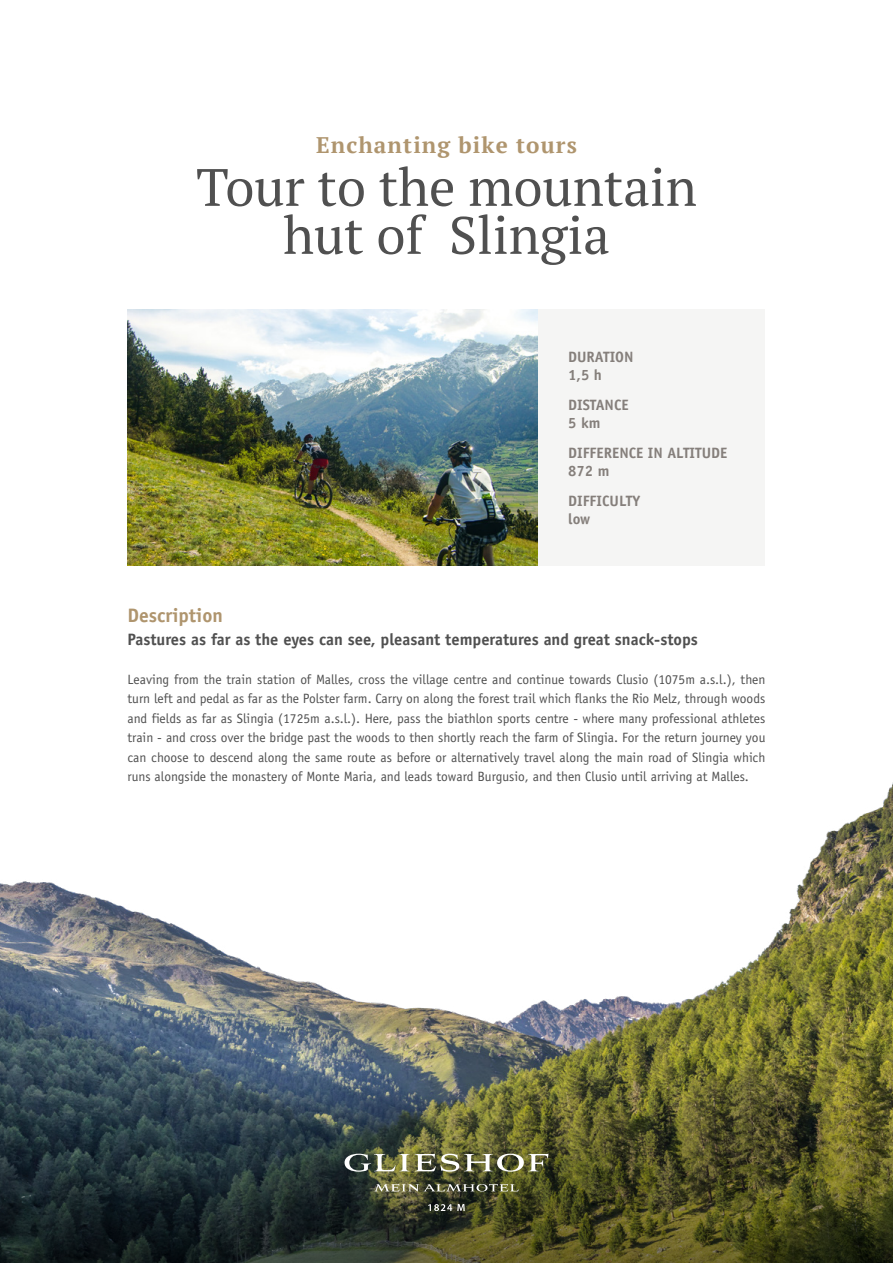
<style>
.page{position:relative;width:893px;height:1263px;background:#fff}
.page>*{position:absolute;margin:0;border:0;box-sizing:border-box;transform-origin:0 0}
.t1{font:52.5px/48px "PT Serif";color:#505050;text-align:center}
.t2{font:700 22.5px "PT Serif";letter-spacing:.05em;color:#af956e}
.t3{font:700 19.5px "Officina Sans Std";color:#af956e}
.t4{font:700 16.5px "Officina Sans Std";color:#505050}
.t5{font:700 15px/18px "Officina Sans Std";color:#857f7b}
.t6{font:13.5px/19.5px "Officina Sans Std";color:#505050;text-align:justify}
</style>
<div class="page">
<img style="left:0;top:782px;width:893px;height:284px">
<img style="left:0;top:1066px;width:893px;height:197px">
<svg style="left:345px;top:1154px;width:203px;height:18px"></svg>
<svg style="left:374px;top:1184px;width:145px;height:7px"></svg>
<svg style="left:428px;top:1204px;width:37px;height:7px"></svg>
<div style="left:537px;top:309px;width:228px;height:256px;background:#f5f5f4"></div>
<img style="left:128px;top:309px;width:409px;height:256px">
<h2 class="t2" style="left:316px;top:130px;width:262px">Enchanting bike tours</h2>
<h1 class="t1" style="left:196px;top:163px;width:502px">Tour to the mountain hut of Slingia</h1>
<p class="t5" style="left:568px;top:348px;width:67px">DURATION<br>1,5 h</p>
<p class="t5" style="left:568px;top:396px;width:62px">DISTANCE<br>5 km</p>
<p class="t5" style="left:568px;top:444px;width:161px">DIFFERENCE IN ALTITUDE<br>872 m</p>
<p class="t5" style="left:568px;top:492px;width:73px">DIFFICULTY low</p>
<h3 class="t3" style="left:128px;top:603px;width:97px">Description</h3>
<p class="t4" style="left:128px;top:629px;width:572px">Pastures as far as the eyes can see, pleasant temperatures and great snack-stops</p>
<p class="t6" style="left:128px;top:669px;width:639px">Leaving from the train station of Malles, cross the village centre and continue towards Clusio (1075m a.s.l.), then turn left and pedal as far as the Polster farm. Carry on along the forest trail which flanks the Rio Melz, through woods and fields as far as Slingia (1725m a.s.l.). Here, pass the biathlon sports centre - where many professional athletes train - and cross over the bridge past the woods to then shortly reach the farm of Slingia. For the return journey you can choose to descend along the same route as before or alternatively travel along the main road of Slingia which runs alongside the monastery of Monte Maria, and leads toward Burgusio, and then Clusio until arriving at Malles.</p>
</div>
